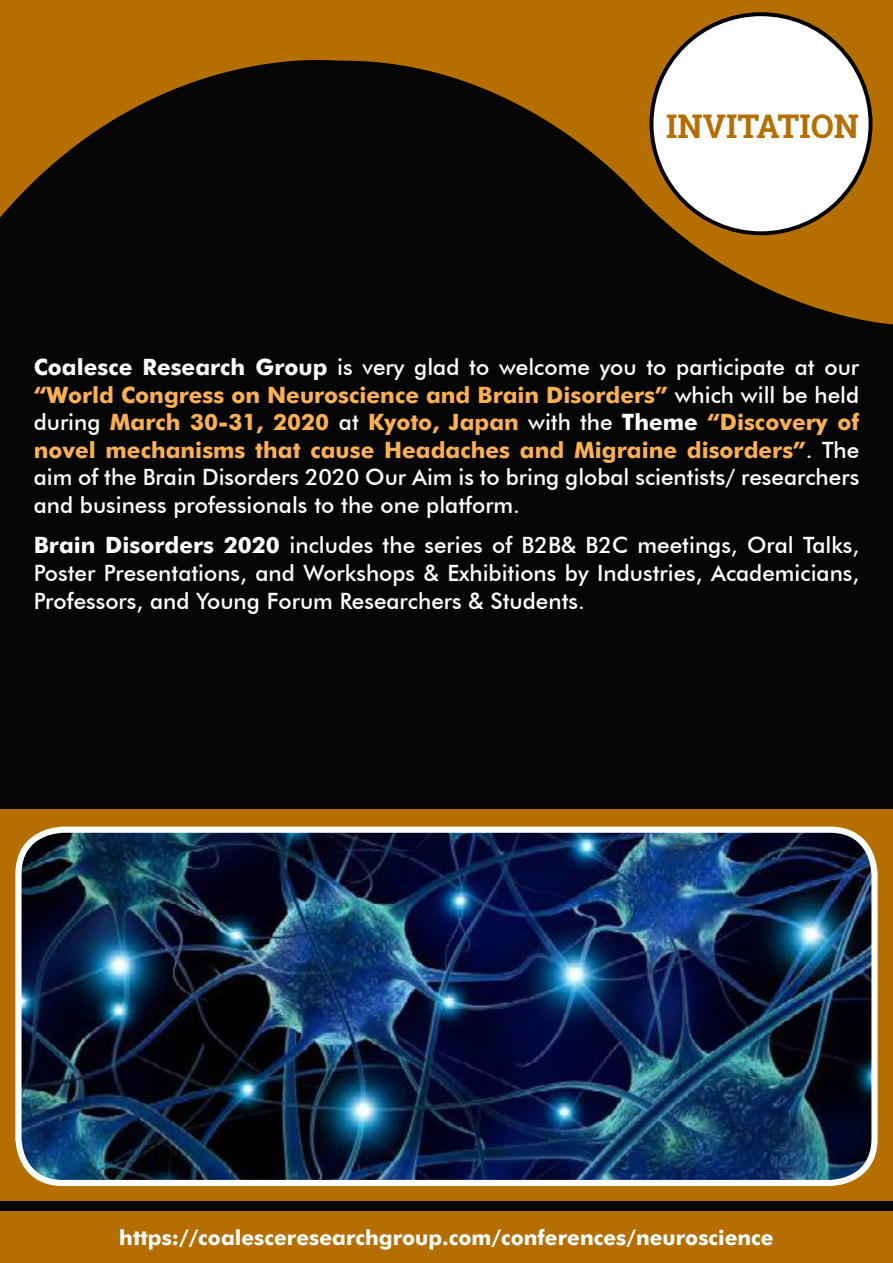
<style>
.page{position:relative;width:893px;height:1263px;background:#060505}
.page>*{position:absolute;margin:0;border:0;box-sizing:border-box;transform-origin:0 0}
.t1{font:700 32.55px "Roboto Slab";color:#b56e00}
.t2{font:500 22.5px/27.6px "Futura BT";color:#fff;text-align:justify}
.t3{font:700 21px "Futura BT";color:#fff}
.s1{font-weight:700}
.s2{font-weight:700;color:#fbb054}
</style>
<div class="page">
<div style="left:0;top:1211px;width:893px;height:52px;background:#b56e00"></div>
<svg style="left:0;top:0;width:893px;height:324px"></svg>
<svg style="left:649px;top:12px;width:223px;height:223px"></svg>
<div style="left:653px;top:16px;width:216px;height:215px;background:#fff;border-radius:50%"></div>
<div style="left:0;top:810px;width:893px;height:391px;background:#b56e00"></div>
<img style="left:22px;top:830px;width:849px;height:349px">
<div style="left:15px;top:827px;width:863px;height:359px;border:6px solid #fff;border-radius:44px"></div>
<h1 class="t1" style="left:666px;top:104px;width:194px">INVITATION</h1>
<p class="t2" style="left:34px;top:353px;width:827px"><span class="s1">Coalesce Research Group</span> is very glad to welcome you to participate at our <span class="s2">“World Congress on Neuroscience and Brain Disorders”</span> which will be held during <span class="s2">March 30-31, 2020</span> at <span class="s2">Kyoto, Japan</span> with the <span class="s1">Theme</span> <span class="s2">“Discovery of novel mechanisms that cause Headaches and Migraine disorders”</span>. The aim of the Brain Disorders 2020 Our Aim is to bring global scientists/ researchers and business professionals to the one platform.</p>
<p class="t2" style="left:34px;top:531px;width:827px"><span class="s1">Brain Disorders 2020</span> includes the series of B2B&amp; B2C meetings, Oral Talks, Poster Presentations, and Workshops &amp; Exhibitions by Industries, Academicians, Professors, and Young Forum Researchers &amp; Students.</p>
<p class="t3" style="left:119px;top:1224px;width:656px">https://coalesceresearchgroup.com/conferences/neuroscience</p>
</div>
